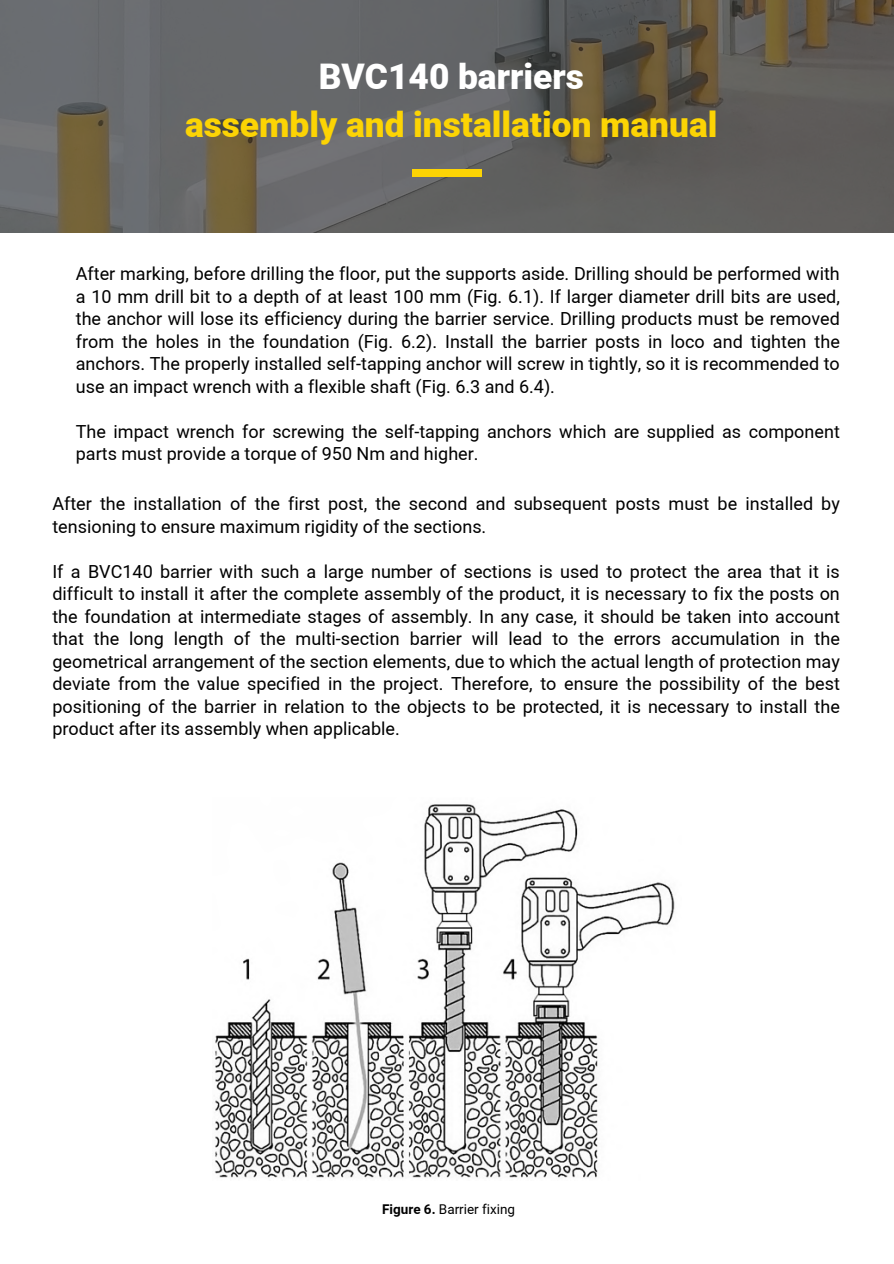
<style>
.page{position:relative;width:894px;height:1264px;background:#fff}
.page>*{position:absolute;margin:0;border:0;box-sizing:border-box;transform-origin:0 0}
.t1{font:900 35.25px "Araboto";color:#fcd404}
.t2{font:900 35.25px "Araboto";color:#fff}
.t3{font:18px/22.5px "Araboto";color:#000;text-align:justify}
.t4{font:13.5px "Araboto";color:#000}
.s1{font-weight:700}
</style>
<div class="page">
<svg style="left:0;top:0;width:893px;height:233px"></svg>
<div style="left:412px;top:169px;width:69px;height:8px;background:#fcd404"></div>
<img style="left:215px;top:804px;width:460px;height:374px">
<h1 class="t2" style="left:319px;top:52px;width:266px">BVC140 barriers</h1>
<h1 class="t1" style="left:185px;top:99px;width:534px">assembly and installation manual</h1>
<p class="t3" style="left:76px;top:263px;width:765px">After marking, before drilling the floor, put the supports aside. Drilling should be performed with a 10 mm drill bit to a depth of at least 100 mm (Fig. 6.1). If larger diameter drill bits are used, the anchor will lose its efficiency during the barrier service. Drilling products must be removed from the holes in the foundation (Fig. 6.2). Install the barrier posts in loco and tighten the anchors. The properly installed self-tapping anchor will screw in tightly, so it is recommended to use an impact wrench with a flexible shaft (Fig. 6.3 and 6.4).</p>
<p class="t3" style="left:76px;top:420px;width:765px">The impact wrench for screwing the self-tapping anchors which are supplied as component parts must provide a torque of 950 Nm and higher.</p>
<p class="t3" style="left:52px;top:493px;width:788px">After the installation of the first post, the second and subsequent posts must be installed by tensioning to ensure maximum rigidity of the sections.</p>
<p class="t3" style="left:52px;top:560px;width:788px">If a BVC140 barrier with such a large number of sections is used to protect the area that it is difficult to install it after the complete assembly of the product, it is necessary to fix the posts on the foundation at intermediate stages of assembly. In any case, it should be taken into account that the long length of the multi-section barrier will lead to the errors accumulation in the geometrical arrangement of the section elements, due to which the actual length of protection may deviate from the value specified in the project. Therefore, to ensure the possibility of the best positioning of the barrier in relation to the objects to be protected, it is necessary to install the product after its assembly when applicable.</p>
<p class="t4" style="left:382px;top:1199px;width:134px"><span class="s1">Figure 6.</span> Barrier fixing</p>
</div>
